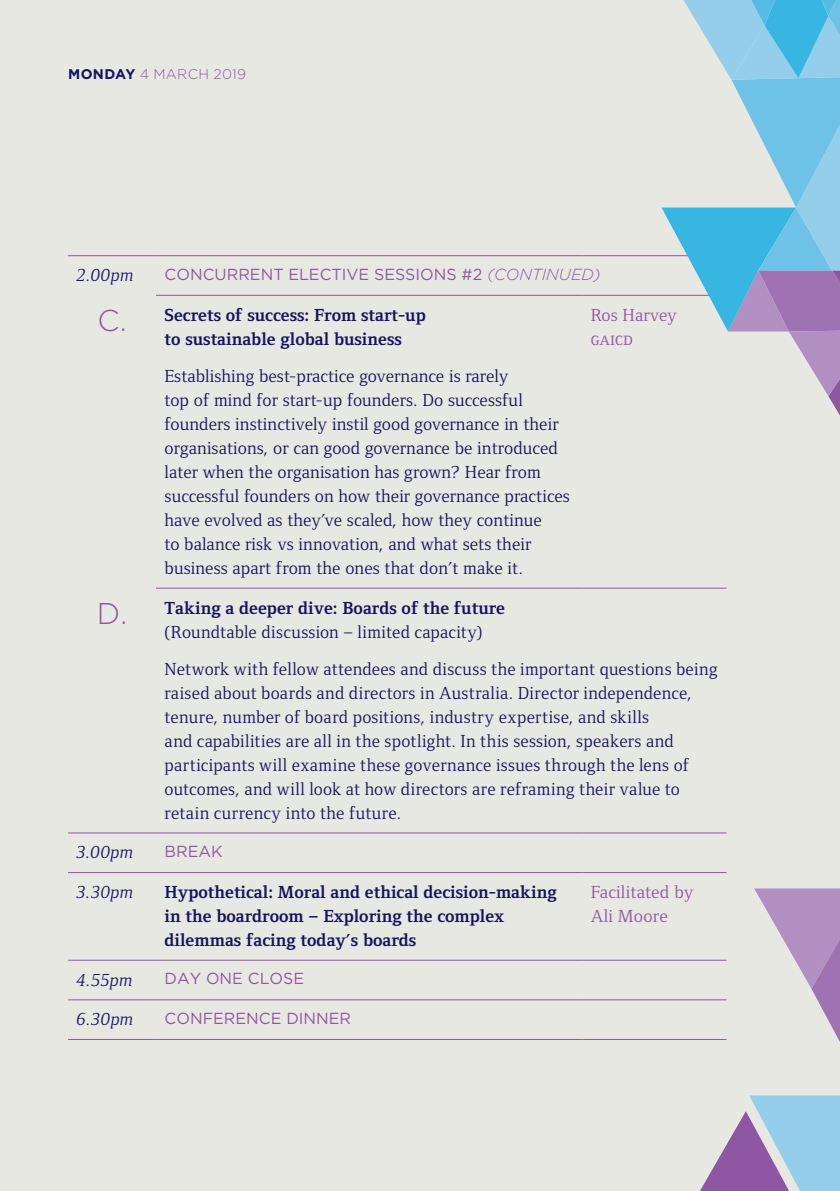
<style>
.page{position:relative;width:840px;height:1191px;background:#fff}
.page>*{position:absolute;margin:0;border:0;box-sizing:border-box;transform-origin:0 0}
.t1{font:18px/24px "Foundry Form Serif";letter-spacing:.005em;color:#16135f}
.t2{font:700 18px/24px "Foundry Form Serif";color:#16135f}
.t3{font:18px/24px "Foundry Form Serif";letter-spacing:.01em;color:#8e56a3}
.t4{font:italic 18px "Foundry Form Serif";letter-spacing:.02em;color:#16135f}
.t5{font:16px "Gotham";color:#8e56a3}
.t6{font:300 14px "Gotham";letter-spacing:.025em;color:#8e56a3}
.s1{font-weight:700;color:#16135f}
.s2{font-weight:300;font-style:italic}
.s3{font-family:"Gotham";font-weight:300;font-size:30px;color:#8e56a3}
.s4{font-weight:700}
</style>
<div class="page">
<div style="left:0;top:0;width:839px;height:1191px;background:#e8e8e2"></div>
<hr style="left:156px;top:255px;width:426px;height:1px;background:#8e56a3">
<hr style="left:582px;top:255px;width:144px;height:1px;background:#8e56a3">
<hr style="left:156px;top:295px;width:426px;height:1px;background:#8e56a3">
<hr style="left:582px;top:295px;width:144px;height:1px;background:#8e56a3">
<hr style="left:156px;top:587px;width:426px;height:1px;background:#8e56a3">
<hr style="left:582px;top:587px;width:144px;height:1px;background:#8e56a3">
<hr style="left:68px;top:832px;width:88px;height:1px;background:#8e56a3">
<hr style="left:156px;top:832px;width:426px;height:1px;background:#8e56a3">
<hr style="left:582px;top:832px;width:144px;height:1px;background:#8e56a3">
<hr style="left:68px;top:872px;width:88px;height:1px;background:#8e56a3">
<hr style="left:156px;top:872px;width:426px;height:1px;background:#8e56a3">
<hr style="left:582px;top:872px;width:144px;height:1px;background:#8e56a3">
<hr style="left:68px;top:959px;width:88px;height:1px;background:#8e56a3">
<hr style="left:156px;top:959px;width:426px;height:1px;background:#8e56a3">
<hr style="left:582px;top:959px;width:144px;height:1px;background:#8e56a3">
<hr style="left:68px;top:999px;width:88px;height:1px;background:#8e56a3">
<hr style="left:156px;top:999px;width:426px;height:1px;background:#8e56a3">
<hr style="left:582px;top:999px;width:144px;height:1px;background:#8e56a3">
<hr style="left:68px;top:1039px;width:88px;height:1px;background:#8e56a3">
<hr style="left:156px;top:1039px;width:426px;height:1px;background:#8e56a3">
<hr style="left:582px;top:1039px;width:144px;height:1px;background:#8e56a3">
<hr style="left:68px;top:255px;width:88px;height:1px;background:#8e56a3">
<svg style="left:687px;top:888px;width:152px;height:303px"></svg>
<svg style="left:661px;top:0;width:178px;height:414px"></svg>
<p class="t6" style="left:68px;top:65px;width:180px"><span class="s1">MONDAY</span> 4 MARCH 2019</p>
<p class="t4" style="left:77px;top:265px;width:58px">2.00pm</p>
<p class="t5" style="left:164px;top:264px;width:437px">CONCURRENT ELECTIVE SESSIONS #2 <span class="s2">(CONTINUED)</span></p>
<p class="t2" style="left:164px;top:302px;width:262px;text-indent:-67px"><span class="s3">C.</span> Secrets of success: From start-up to sustainable global business</p>
<p class="t1" style="left:164px;top:364px;width:406px">Establishing best-practice governance is rarely<br>top of mind for start-up founders. Do successful founders instinctively instil good governance in their organisations, or can good governance be introduced later when the organisation has grown? Hear from successful founders on how their governance practices have evolved as they’ve scaled, how they continue<br>to balance risk vs innovation, and what sets their business apart from the ones that don’t make it.</p>
<p class="t3" style="left:590px;top:303px;width:88px">Ros Harvey gaicd</p>
<p class="t1" style="left:164px;top:595px;width:342px;text-indent:-68px"><span class="s3">D.</span> <span class="s4">Taking a deeper dive: Boards of the future </span>(Roundtable discussion – limited capacity)</p>
<p class="t1" style="left:164px;top:657px;width:554px">Network with fellow attendees and discuss the important questions being raised about boards and directors in Australia. Director independence, tenure, number of board positions, industry expertise, and skills<br>and capabilities are all in the spotlight. In this session, speakers and participants will examine these governance issues through the lens of outcomes, and will look at how directors are reframing their value to retain currency into the future.</p>
<p class="t4" style="left:77px;top:842px;width:58px">3.00pm</p>
<p class="t5" style="left:164px;top:841px;width:59px">BREAK</p>
<p class="t4" style="left:77px;top:882px;width:58px">3.30pm</p>
<p class="t2" style="left:164px;top:879px;width:393px">Hypothetical: Moral and ethical decision-making in the boardroom – Exploring the complex dilemmas facing today’s boards</p>
<p class="t3" style="left:590px;top:880px;width:104px">Facilitated by<br>Ali Moore</p>
<p class="t4" style="left:77px;top:969px;width:57px">4.55pm</p>
<p class="t5" style="left:164px;top:968px;width:141px">DAY ONE CLOSE</p>
<p class="t4" style="left:77px;top:1009px;width:58px">6.30pm</p>
<p class="t5" style="left:164px;top:1008px;width:188px">CONFERENCE DINNER</p>
</div>
